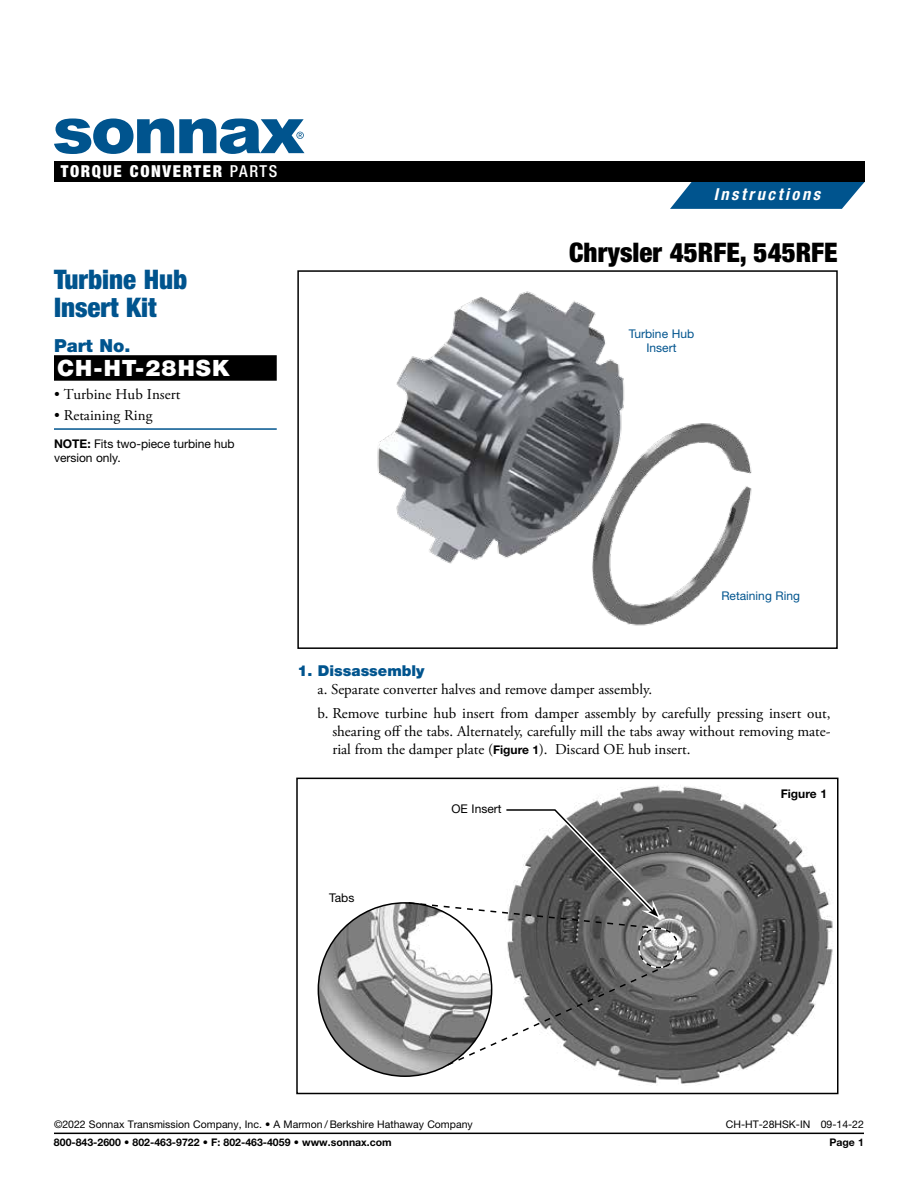
<style>
.page{position:relative;width:918px;height:1188px;background:#fff}
.page>*{position:absolute;margin:0;border:0;box-sizing:border-box;transform-origin:0 0}
.t1{font:900 condensed 27px "Helvetica Neue LT Std";color:#000}
.t2{font:900 condensed 27px/27.8px "Helvetica Neue LT Std";color:#00548e}
.t3{font:900 22.5px "Helvetica Neue LT Std";letter-spacing:.05em;color:#fff}
.t4{font:900 18px "Helvetica Neue LT Std";color:#00548e}
.t5{font:900 condensed 16.5px "Helvetica Neue LT Std";letter-spacing:.1em;color:#fff}
.t6{font:italic 700 condensed 16.5px "Helvetica Neue LT Std";letter-spacing:.155em;color:#fff}
.t7{font:15px/24px "Adobe Garamond Pro";color:#000}
.t8{font:900 15px "Helvetica Neue LT Std";color:#00548e}
.t9{font:12px/14.4px "Helvetica Neue LT Std";color:#000}
.t10{font:12px/14.4px "Helvetica Neue LT Std";color:#00548e;text-align:center}
.t11{font:700 12px "Helvetica Neue LT Std";color:#000}
.t12{font:10.5px "Helvetica Neue LT Std";color:#000}
.t13{font:700 10.5px "Helvetica Neue LT Std";color:#000}
.s1{font-weight:500}
.s2{font-weight:700}
.s3{font-family:"Helvetica Neue LT Std";font-weight:700;font-size:12px}
</style>
<div class="page">
<img style="left:377px;top:291px;width:375px;height:335px">
<div style="left:297px;top:270px;width:541px;height:379px;border:2px solid #000"></div>
<div style="left:54px;top:355px;width:223px;height:26px;background:#000"></div>
<hr style="left:54px;top:428px;width:223px;height:2px;background:#00548e">
<img style="left:576px;top:785px;width:257px;height:299px">
<div style="left:296px;top:778px;width:543px;height:316px;border:2px solid #000"></div>
<div style="left:774px;top:783px;width:60px;height:22px;background:#fff"></div>
<img style="left:318px;top:903px;width:174px;height:173px;border-radius:87px">
<svg style="left:407px;top:807px;width:273px;height:260px"></svg>
<hr style="left:54px;top:1133px;width:810px;height:1px;background:#000">
<svg style="left:670px;top:182px;width:195px;height:27px;background:#1e689b"></svg>
<div style="left:54px;top:161px;width:811px;height:21px;background:#000"></div>
<svg style="left:54px;top:119px;width:250px;height:35px"></svg>
<p class="t5" style="left:61px;top:161px;width:218px">TORQUE CONVERTER <span class="s1">PARTS</span></p>
<h1 class="t2" style="left:54px;top:265px;width:135px">Turbine Hub<br>Insert Kit</h1>
<p class="t4" style="left:54px;top:335px;width:78px">Part No.</p>
<h2 class="t3" style="left:57px;top:355px;width:174px">CH-HT-28HSK</h2>
<p class="t7" style="left:54px;top:383px;width:128px">• Turbine Hub Insert</p>
<p class="t7" style="left:54px;top:404px;width:100px">• Retaining Ring</p>
<p class="t9" style="left:54px;top:436px;width:182px"><span class="s2">NOTE:</span> Fits two-piece turbine hub version only.</p>
<p class="t6" style="left:714px;top:185px;width:108px">Instructions</p>
<h1 class="t1" style="left:569px;top:236px;width:270px">Chrysler 45RFE, 545RFE</h1>
<p class="t10" style="left:629px;top:326px;width:67px">Turbine Hub<br>Insert</p>
<p class="t10" style="left:721px;top:589px;width:80px">Retaining Ring</p>
<p class="t8" style="left:297px;top:661px;width:129px">1. Dissassembly</p>
<p class="t7" style="left:318px;top:677px;width:515px">a. Separate converter halves and remove damper assembly.<br>b. Remove turbine hub insert from damper assembly by carefully pressing insert out,</p>
<p class="t7" style="left:332px;top:722px;width:500px;line-height:18px">shearing off the tabs. Alternately, carefully mill the tabs away without removing mate&shy;rial from the damper plate (<span class="s3">Figure 1</span>). Discard OE hub insert.</p>
<p class="t9" style="left:329px;top:891px;width:27px">Tabs</p>
<p class="t9" style="left:451px;top:801px;width:52px">OE Insert</p>
<p class="t11" style="left:781px;top:787px;width:48px">Figure 1</p>
<p class="t12" style="left:54px;top:1118px;width:420px">©2022 Sonnax Transmission Company, Inc. • A Marmon / Berkshire Hathaway Company</p>
<p class="t12" style="left:726px;top:1118px;width:140px">CH-HT-28HSK-IN 09-14-22</p>
<p class="t13" style="left:54px;top:1136px;width:339px">800-843-2600 • 802-463-9722 • F: 802-463-4059 • www.sonnax.com</p>
<p class="t13" style="left:829px;top:1136px;width:36px">Page 1</p>
</div>
